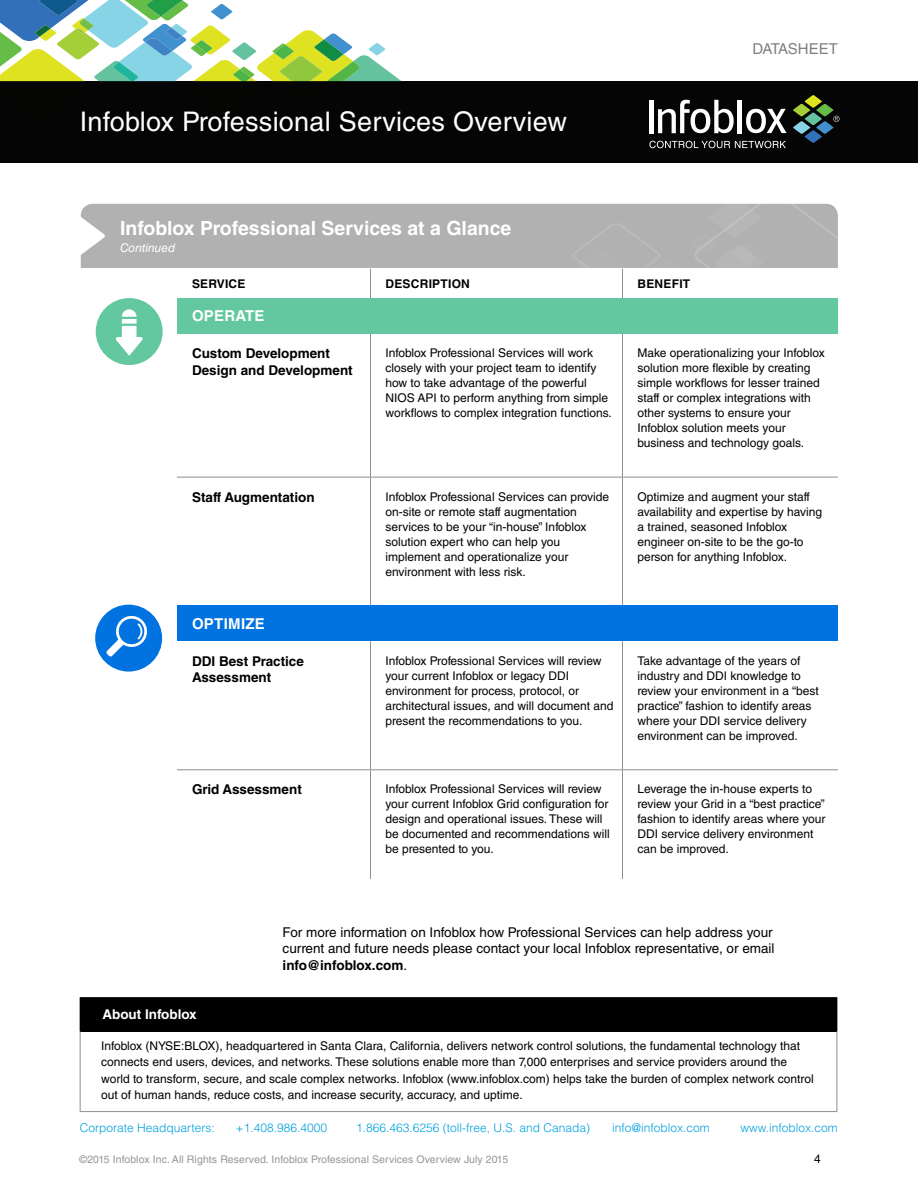
<style>
.page{position:relative;width:918px;height:1188px;background:#fff}
.page>*{position:absolute;margin:0;border:0;box-sizing:border-box;transform-origin:0 0}
.t1{font:27px "Helvetica LT Std";letter-spacing:.01em;color:#fff}
.t2{font:700 19.5px "Helvetica LT Std";color:#fff}
.body_copy_subhead{font:700 15px "Helvetica LT Std";letter-spacing:.02em;color:#fff}
.t3{font:15px "Helvetica LT Std";letter-spacing:-.01em;color:#808080}
.Body_-_Text{font:13.5px/16.5px "Helvetica LT Std";color:#000}
.t4{font:700 13.5px/16.5px "Helvetica LT Std";color:#000}
.t5{font:700 13.5px "Helvetica LT Std";color:#fff}
.Body_-_Text-2{font:12px/15px "Helvetica LT Std";color:#000}
.Body_Table{font:12px/15px "Helvetica LT Std";color:#000}
.t6{font:300 12px "Helvetica LT Std";color:#00a1df}
.body_copy_subhead-2{font:700 12px "Helvetica LT Std";letter-spacing:.02em;color:#000}
.t7{font:italic 12px "Helvetica LT Std";color:#fff}
.t8{font:12px "Helvetica LT Std";color:#000}
.t9{font:10.5px "Helvetica LT Std";letter-spacing:.01em;color:#969696}
.s1{font-weight:700}
</style>
<div class="page">
<div style="left:0;top:81px;width:918px;height:81px;background:#040504"></div>
<hr style="left:738px;top:100px;width:4px;height:33px;background:#fff">
<div style="left:649px;top:100px;width:5px;height:33px;background:#fff"></div>
<svg style="left:658px;top:100px;width:76px;height:33px"></svg>
<svg style="left:746px;top:109px;width:41px;height:24px"></svg>
<svg style="left:649px;top:141px;width:137px;height:7px"></svg>
<svg style="left:793px;top:95px;width:47px;height:48px"></svg>
<svg style="left:0;top:0;width:402px;height:82px"></svg>
<div style="left:81px;top:204px;width:757px;height:78px;background:#b1b1b1;border-radius:12px"></div>
<svg style="left:80px;top:216px;width:25px;height:40px"></svg>
<div style="left:74px;top:268px;width:769px;height:40px;background:#fff"></div>
<svg style="left:95px;top:298px;width:743px;height:473px"></svg>
<div style="left:177px;top:298px;width:661px;height:36px;background:#63c8a0"></div>
<div style="left:177px;top:606px;width:661px;height:35px;background:#0073e0"></div>
<svg style="left:370px;top:269px;width:1px;height:29px"></svg>
<hr style="left:370px;top:334px;width:1px;height:143px;background:#8f8f8f">
<hr style="left:370px;top:478px;width:1px;height:128px;background:#8f8f8f">
<hr style="left:370px;top:641px;width:1px;height:128px;background:#8f8f8f">
<hr style="left:370px;top:770px;width:1px;height:109px;background:#8f8f8f">
<hr style="left:622px;top:334px;width:1px;height:143px;background:#8f8f8f">
<hr style="left:622px;top:478px;width:1px;height:128px;background:#8f8f8f">
<hr style="left:622px;top:641px;width:1px;height:128px;background:#8f8f8f">
<hr style="left:622px;top:770px;width:1px;height:109px;background:#8f8f8f">
<hr style="left:177px;top:477px;width:193px;height:1px;background:#8f8f8f">
<hr style="left:370px;top:477px;width:252px;height:1px;background:#8f8f8f">
<hr style="left:622px;top:477px;width:216px;height:1px;background:#8f8f8f">
<hr style="left:177px;top:769px;width:193px;height:1px;background:#8f8f8f">
<hr style="left:370px;top:769px;width:252px;height:1px;background:#8f8f8f">
<hr style="left:622px;top:769px;width:216px;height:1px;background:#8f8f8f">
<div style="left:96px;top:298px;width:67px;height:67px;background:#63c8a0;border-radius:50%"></div>
<svg style="left:116px;top:309px;width:27px;height:47px"></svg>
<div style="left:95px;top:605px;width:67px;height:67px;background:#0073e0;border-radius:50%"></div>
<svg style="left:105px;top:614px;width:42px;height:43px"></svg>
<svg style="left:580px;top:204px;width:258px;height:94px"></svg>
<div style="left:80px;top:998px;width:757px;height:33px;background:#000"></div>
<hr style="left:80px;top:1031px;width:1px;height:80px;background:#8f8f8f">
<hr style="left:837px;top:1031px;width:1px;height:80px;background:#8f8f8f">
<hr style="left:80px;top:1111px;width:757px;height:1px;background:#8f8f8f">
<hr style="left:80px;top:997px;width:757px;height:1px;background:#000">
<hr style="left:837px;top:998px;width:1px;height:33px;background:#000">
<h1 class="t1" style="left:80px;top:106px;width:489px">Infoblox Professional Services Overview</h1>
<p class="t3" style="left:752px;top:41px;width:87px">DATASHEET</p>
<p class="t2" style="left:120px;top:217px;width:393px">Infoblox Professional Services at a Glance</p>
<p class="t7" style="left:120px;top:241px;width:57px">Continued</p>
<p class="body_copy_subhead-2" style="left:192px;top:276px;width:55px">SERVICE</p>
<p class="body_copy_subhead-2" style="left:386px;top:276px;width:86px">DESCRIPTION</p>
<p class="body_copy_subhead-2" style="left:638px;top:276px;width:54px">BENEFIT</p>
<p class="body_copy_subhead" style="left:192px;top:307px;width:74px">OPERATE</p>
<p class="t4" style="left:192px;top:345px;width:162px">Custom Development<br>Design and Development</p>
<p class="Body_Table" style="left:386px;top:345px;width:228px">Infoblox Professional Services will work closely with your project team to identify how to take advantage of the powerful NIOS API to perform anything from simple workflows to complex integration functions.</p>
<p class="Body_-_Text-2" style="left:638px;top:345px;width:189px">Make operationalizing your Infoblox solution more flexible by creating simple workflows for lesser trained staff or complex integrations with other systems to ensure your Infoblox solution meets your business and technology goals.</p>
<p class="t4" style="left:192px;top:489px;width:124px">Staff Augmentation</p>
<p class="Body_-_Text-2" style="left:386px;top:489px;width:225px">Infoblox Professional Services can provide on-site or remote staff augmentation services to be your “in-house” Infoblox solution expert who can help you implement and operationalize your environment with less risk.</p>
<p class="Body_-_Text-2" style="left:638px;top:489px;width:186px">Optimize and augment your staff availability and expertise by having a trained, seasoned Infoblox engineer on-site to be the go-to person for anything Infoblox.</p>
<p class="body_copy_subhead" style="left:192px;top:614px;width:74px">OPTIMIZE</p>
<p class="t4" style="left:192px;top:653px;width:113px">DDI Best Practice<br>Assessment</p>
<p class="Body_-_Text-2" style="left:386px;top:653px;width:229px">Infoblox Professional Services will review your current Infoblox or legacy DDI environment for process, protocol, or architectural issues, and will document and present the recommendations to you.</p>
<p class="Body_-_Text-2" style="left:638px;top:653px;width:183px">Take advantage of the years of industry and DDI knowledge to review your environment in a “best practice” fashion to identify areas where your DDI service delivery environment can be improved.</p>
<p class="t4" style="left:192px;top:781px;width:111px">Grid Assessment</p>
<p class="Body_-_Text-2" style="left:386px;top:782px;width:226px">Infoblox Professional Services will review your current Infoblox Grid configuration for design and operational issues. These will be documented and recommendations will be presented to you.</p>
<p class="Body_-_Text-2" style="left:638px;top:782px;width:190px">Leverage the in-house experts to review your Grid in a “best practice” fashion to identify areas where your<br>DDI service delivery environment can be improved.</p>
<p class="Body_-_Text" style="left:283px;top:924px;width:493px">For more information on Infoblox how Professional Services can help address your current and future needs please contact your local Infoblox representative, or email <span class="s1">info@infoblox.com</span>.</p>
<p class="t5" style="left:102px;top:1006px;width:96px">About Infoblox</p>
<p class="Body_-_Text-2" style="left:101px;top:1037px;width:714px;line-height:16.5px">Infoblox (NYSE:BLOX), headquartered in Santa Clara, California, delivers network control solutions, the fundamental technology that connects end users, devices, and networks. These solutions enable more than 7,000 enterprises and service providers around the world to transform, secure, and scale complex networks. Infoblox (www.infoblox.com) helps take the burden of complex network control out of human hands, reduce costs, and increase security, accuracy, and uptime.</p>
<p class="t6" style="left:80px;top:1120px;width:136px">Corporate Headquarters:</p>
<p class="t6" style="left:236px;top:1120px;width:93px">+1.408.986.4000</p>
<p class="t6" style="left:356px;top:1120px;width:235px">1.866.463.6256 (toll-free, U.S. and Canada)</p>
<p class="t6" style="left:612px;top:1120px;width:99px">info@infoblox.com</p>
<p class="t6" style="left:741px;top:1120px;width:99px">www.infoblox.com</p>
<p class="t9" style="left:80px;top:1153px;width:430px">©2015 Infoblox Inc. All Rights Reserved. Infoblox Professional Services Overview July 2015</p>
<p class="t8" style="left:814px;top:1152px;width:8px">4</p>
</div>
